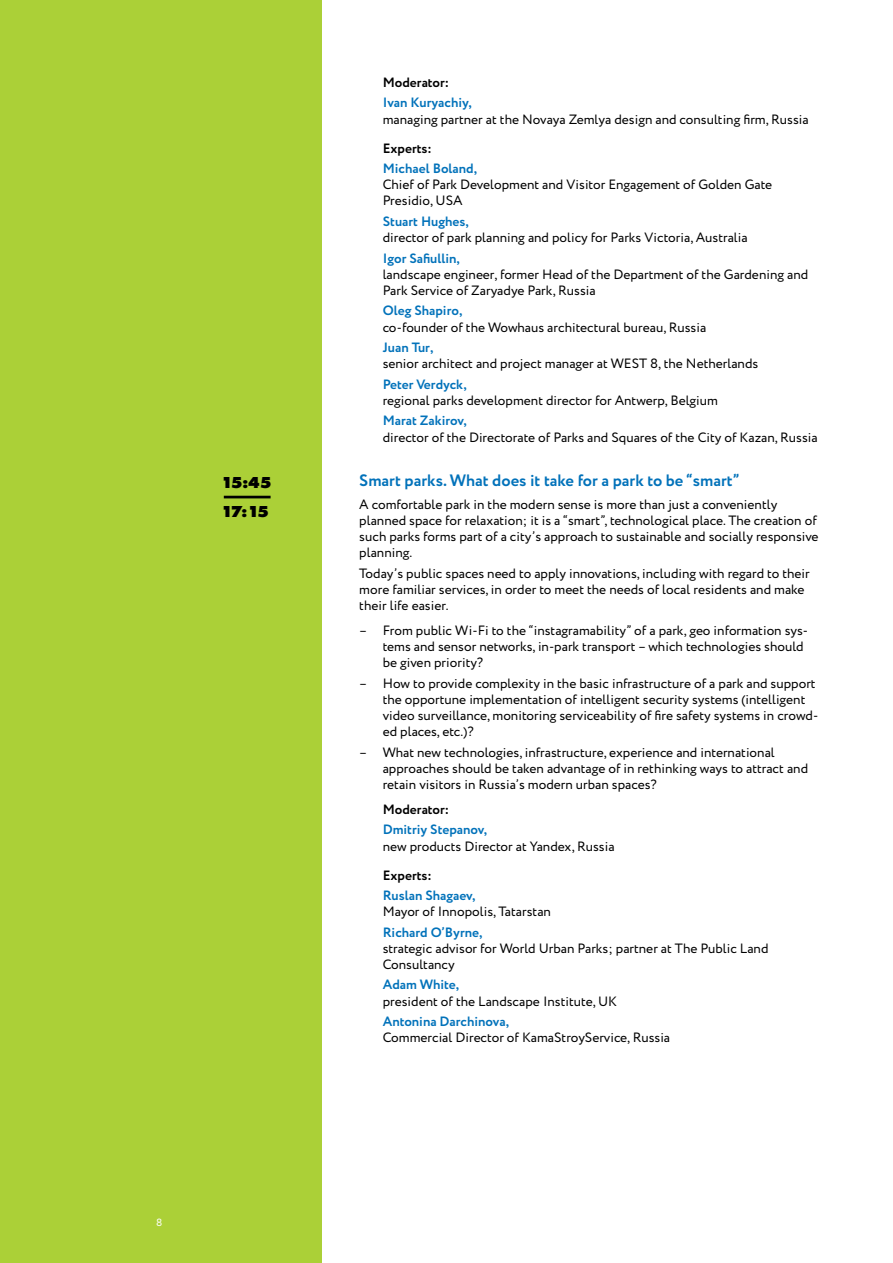
<style>
.page{position:relative;width:893px;height:1263px;background:#fff}
.page>*{position:absolute;margin:0;border:0;box-sizing:border-box;transform-origin:0 0}
.t1{font:700 16.5px "Circe";color:#0272ba}
.t2{font:800 16.5px/28.5px "Futura PT";letter-spacing:-.12em;color:#000}
.t3{font:13.5px/16.2px "Circe";color:#000}
.t4{font:700 13.5px "Circe";color:#0272ba}
.t5{font:700 13.5px "Circe";color:#000}
.t6{font:10.5px "Circe";color:#fff}
</style>
<div class="page">
<div style="left:0;top:0;width:321px;height:1263px;background:#abd037"></div>
<hr style="left:224px;top:496px;width:47px;height:2px;background:#000">
<p class="t2" style="left:221px;top:468px;width:52px">15:45<br>17:15</p>
<p class="t6" style="left:156px;top:1216px;width:8px">8</p>
<p class="t5" style="left:383px;top:73px;width:68px">Moderator:</p>
<p class="t4" style="left:383px;top:94px;width:91px">Ivan Kuryachiy,</p>
<p class="t3" style="left:383px;top:111px;width:427px">managing partner at the Novaya Zemlya design and consulting firm, Russia</p>
<p class="t5" style="left:383px;top:139px;width:51px">Experts:</p>
<p class="t4" style="left:383px;top:159px;width:96px">Michael Boland,</p>
<p class="t3" style="left:383px;top:177px;width:391px">Chief of Park Development and Visitor Engagement of Golden Gate<br>Presidio, USA</p>
<p class="t4" style="left:383px;top:212px;width:88px">Stuart Hughes,</p>
<p class="t3" style="left:383px;top:230px;width:366px">director of park planning and policy for Parks Victoria, Australia</p>
<p class="t4" style="left:383px;top:249px;width:79px">Igor Safiullin,</p>
<p class="t3" style="left:383px;top:267px;width:427px">landscape engineer, former Head of the Department of the Gardening and<br>Park Service of Zaryadye Park, Russia</p>
<p class="t4" style="left:383px;top:302px;width:81px">Oleg Shapiro,</p>
<p class="t3" style="left:383px;top:319px;width:325px">co-founder of the Wowhaus architectural bureau, Russia</p>
<p class="t4" style="left:383px;top:338px;width:52px">Juan Tur,</p>
<p class="t3" style="left:383px;top:356px;width:377px">senior architect and project manager at WEST 8, the Netherlands</p>
<p class="t4" style="left:383px;top:375px;width:86px">Peter Verdyck,</p>
<p class="t3" style="left:383px;top:393px;width:337px">regional parks development director for Antwerp, Belgium</p>
<p class="t4" style="left:383px;top:412px;width:86px">Marat Zakirov,</p>
<p class="t3" style="left:383px;top:429px;width:436px">director of the Directorate of Parks and Squares of the City of Kazan, Russia</p>
<p class="t1" style="left:359px;top:469px;width:382px">Smart parks. What does it take for a park to be “smart”</p>
<p class="t3" style="left:359px;top:496px;width:461px">A comfortable park in the modern sense is more than just a conveniently planned space for relaxation; it is a “smart”, technological place. The creation of such parks forms part of a city’s approach to sustainable and socially responsive planning.</p>
<p class="t3" style="left:359px;top:565px;width:452px">Today’s public spaces need to apply innovations, including with regard to their more familiar services, in order to meet the needs of local residents and make their life easier.</p>
<p class="t3" style="left:383px;top:623px;width:427px;text-indent:-23px">– From public Wi-Fi to the “instagramability” of a park, geo information sys&shy;tems and sensor networks, in-park transport – which technologies should be given priority?</p>
<p class="t3" style="left:383px;top:675px;width:437px;text-indent:-23px">– How to provide complexity in the basic infrastructure of a park and support the opportune implementation of intelligent security systems (intelligent video surveillance, monitoring serviceability of fire safety systems in crowd&shy;ed places, etc.)?</p>
<p class="t3" style="left:383px;top:744px;width:427px;text-indent:-23px">– What new technologies, infrastructure, experience and international approaches should be taken advantage of in rethinking ways to attract and retain visitors in Russia’s modern urban spaces?</p>
<p class="t5" style="left:383px;top:800px;width:68px">Moderator:</p>
<p class="t4" style="left:383px;top:821px;width:106px">Dmitriy Stepanov,</p>
<p class="t3" style="left:383px;top:838px;width:233px">new products Director at Yandex, Russia</p>
<p class="t5" style="left:383px;top:866px;width:51px">Experts:</p>
<p class="t4" style="left:383px;top:886px;width:94px">Ruslan Shagaev,</p>
<p class="t3" style="left:383px;top:904px;width:170px">Mayor of Innopolis, Tatarstan</p>
<p class="t4" style="left:383px;top:923px;width:101px">Richard O’Byrne,</p>
<p class="t3" style="left:383px;top:940px;width:387px">strategic advisor for World Urban Parks; partner at The Public Land<br>Consultancy</p>
<p class="t4" style="left:383px;top:976px;width:78px">Adam White,</p>
<p class="t3" style="left:383px;top:993px;width:236px">president of the Landscape Institute, UK</p>
<p class="t4" style="left:383px;top:1012px;width:128px">Antonina Darchinova,</p>
<p class="t3" style="left:383px;top:1030px;width:289px">Commercial Director of KamaStroyService, Russia</p>
</div>
